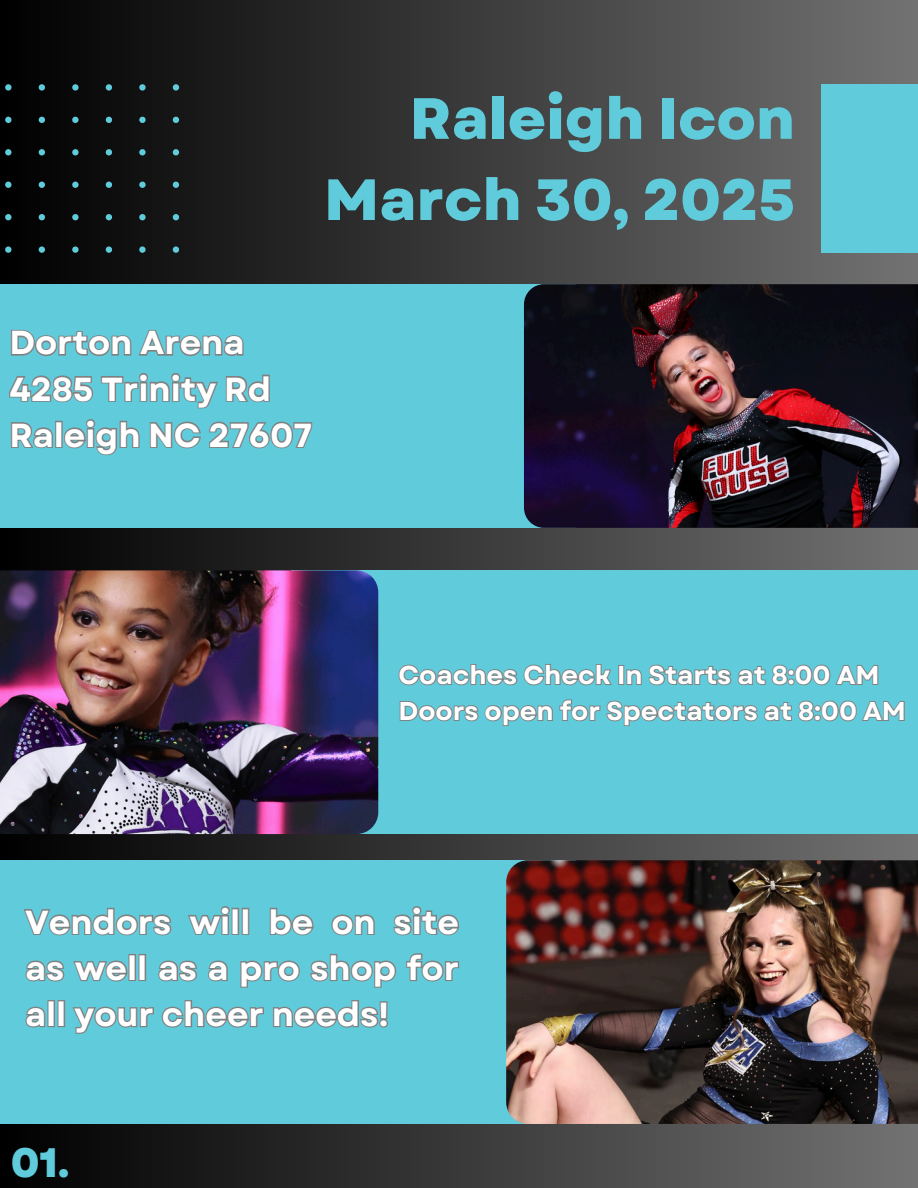
<style>
.page{position:relative;width:918px;height:1188px;background:#fff}
.page>*{position:absolute;margin:0;border:0;box-sizing:border-box;transform-origin:0 0}
.t1{font:800 58.05px/81.2px "Garet";color:#5fcbdb;text-align:right}
.t2{font:800 41.1px "Garet";color:#5fcbdb}
.t3{font:700 33.3px/46.2px "Garet";color:#fff}
.t4{font:700 25.8px "Garet";color:#fff}
</style>
<div class="page">
<div style="left:0;top:0;width:918px;height:1188px;background:linear-gradient(to right,#000,#727272)"></div>
<div style="left:821px;top:84px;width:97px;height:169px;background:#5fcbdb"></div>
<div style="left:0;top:860px;width:576px;height:264px;background:#5fcbdb"></div>
<div style="left:291px;top:570px;width:627px;height:264px;background:#5fcbdb"></div>
<div style="left:0;top:284px;width:576px;height:244px;background:#5fcbdb"></div>
<img style="left:524px;top:284px;width:394px;height:244px">
<img style="left:0;top:570px;width:378px;height:264px">
<img style="left:506px;top:860px;width:412px;height:264px">
<svg style="left:0;top:84px;width:179px;height:169px;background:#0e1212"></svg>
<svg style="left:11px;top:329px;width:233px;height:27px"></svg>
<svg style="left:9px;top:373px;width:261px;height:36px"></svg>
<svg style="left:11px;top:419px;width:302px;height:37px"></svg>
<svg style="left:398px;top:664px;width:481px;height:22px"></svg>
<svg style="left:399px;top:699px;width:506px;height:27px"></svg>
<svg style="left:23px;top:906px;width:437px;height:30px"></svg>
<svg style="left:25px;top:953px;width:434px;height:35px"></svg>
<svg style="left:25px;top:1000px;width:363px;height:34px"></svg>
<h3 class="t1" style="left:324px;top:78px;width:472px">Raleigh Icon<br>March 30, 2025</h3>
<p class="t3" style="left:9px;top:320px;width:304px">Dorton Arena<br>4285 Trinity Rd<br>Raleigh NC 27607</p>
<p class="t4" style="left:399px;top:656px;width:483px">Coaches Check In Starts at 8:00 AM</p>
<p class="t4" style="left:399px;top:692px;width:509px">Doors open for Spectators at 8:00 AM</p>
<p class="t3" style="left:25px;top:899px;width:435px;text-align:justify">Vendors will be on site as well as a pro shop for all your cheer needs!</p>
<p class="t2" style="left:11px;top:1133px;width:60px">01.</p>
</div>
